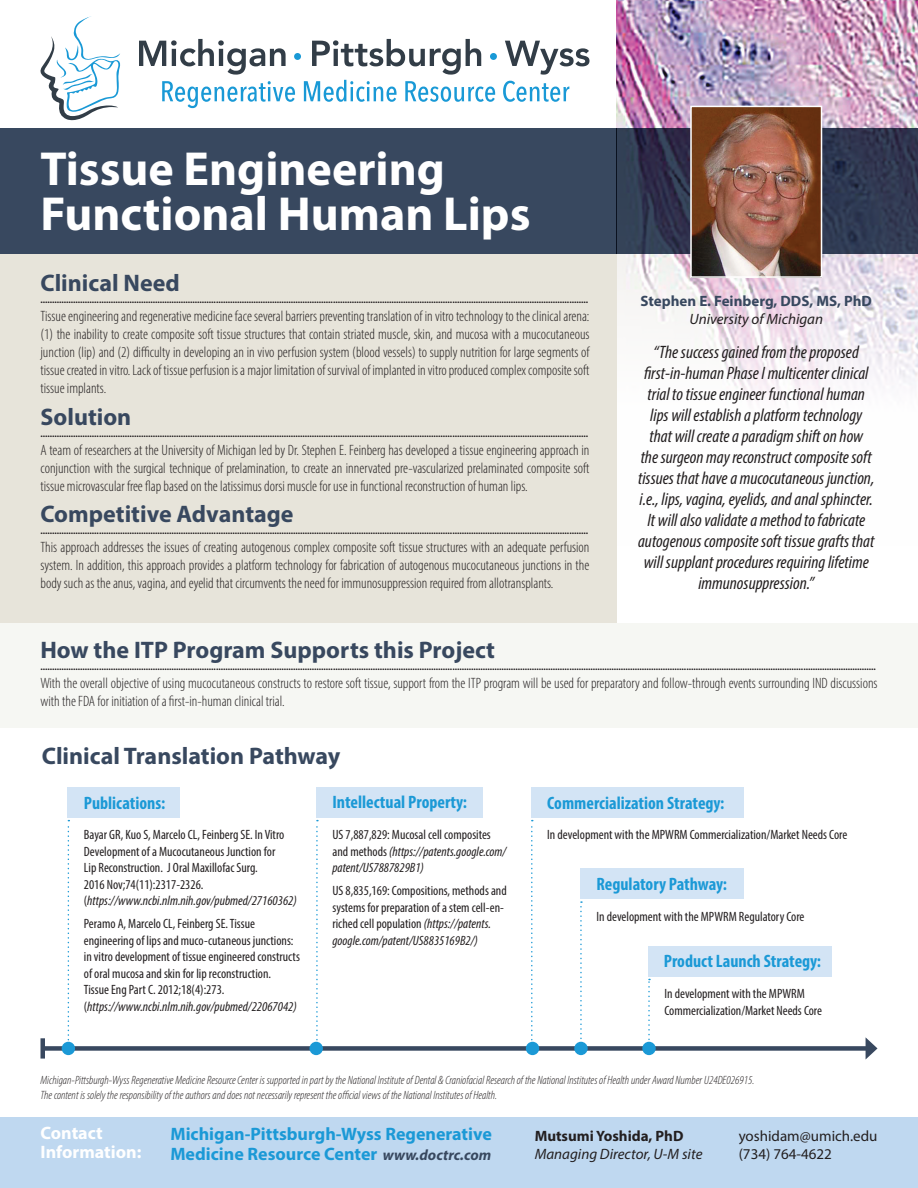
<style>
.page{position:relative;width:918px;height:1188px;background:#fff}
.page>*{position:absolute;margin:0;border:0;box-sizing:border-box;transform-origin:0 0}
.t1{font:700 48px/45px "Myriad Pro";color:#fff}
.t2{font:700 24px "Myriad Pro";color:#38485f}
.t3{font:italic condensed 18px/21px "Myriad Pro";color:#231f20;text-align:center}
.t4{font:700 condensed 18px "Myriad Pro";color:#1b99d6}
.t5{font:700 18px/19.5px "Myriad Pro";color:#1b99d6}
.t6{font:700 18px/19.5px "Myriad Pro";color:#fff}
.t7{font:300 condensed 15px/18px "Myriad Pro";color:#231f20;text-align:justify}
.t8{font:italic 15px "Myriad Pro";color:#231f20}
.t9{font:15px/18px "Myriad Pro";color:#231f20}
.t10{font:700 15px "Myriad Pro";color:#38485f}
.t11{font:700 15px "Myriad Pro";color:#231f20}
.t12{font:condensed 13.5px/16.5px "Myriad Pro";color:#231f20}
.t13{font:italic condensed 13.5px/16.5px "Myriad Pro";color:#231f20}
.t14{font:italic 300 condensed 12px/15px "Myriad Pro";color:#231f20}
.t15{font:700 9px "Myriad Pro";color:#231f20}
.s1{font-style:italic}
.s2{font-style:normal}
.s3{font-style:italic;font-size:15px;color:#38485f}
</style>
<div class="page">
<div style="left:0;top:623px;width:918px;height:105px;background:#f6f7f3"></div>
<img style="left:617px;top:0;width:301px;height:401px">
<div style="left:0;top:254px;width:616px;height:369px;background:#e7e4da"></div>
<svg style="left:616px;top:128px;width:302px;height:126px;background:#2e354e"></svg>
<div style="left:0;top:128px;width:616px;height:126px;background:#38485f"></div>
<svg style="left:139px;top:39px;width:147px;height:36px"></svg>
<svg style="left:505px;top:41px;width:84px;height:34px"></svg>
<svg style="left:162px;top:81px;width:133px;height:27px"></svg>
<svg style="left:304px;top:39px;width:191px;height:63px"></svg>
<svg style="left:503px;top:81px;width:66px;height:21px"></svg>
<div style="left:294px;top:53px;width:7px;height:7px;background:#1999d6;border-radius:50%"></div>
<div style="left:490px;top:53px;width:7px;height:7px;background:#1999d6;border-radius:50%"></div>
<svg style="left:40px;top:16px;width:81px;height:104px"></svg>
<img style="left:693px;top:109px;width:126px;height:166px">
<div style="left:690px;top:106px;width:132px;height:172px;border:2px solid #fff"></div>
<div style="left:43px;top:1046px;width:827px;height:5px;background:#38485f"></div>
<div style="left:40px;top:1038px;width:5px;height:21px;background:#38485f"></div>
<svg style="left:866px;top:1038px;width:12px;height:21px"></svg>
<svg style="left:68px;top:820px;width:1px;height:222px"></svg>
<svg style="left:316px;top:820px;width:2px;height:222px"></svg>
<svg style="left:531px;top:820px;width:2px;height:222px"></svg>
<svg style="left:648px;top:979px;width:2px;height:63px"></svg>
<svg style="left:580px;top:901px;width:2px;height:141px"></svg>
<div style="left:68px;top:787px;width:112px;height:31px;background:#d3e4f5"></div>
<div style="left:316px;top:787px;width:166px;height:31px;background:#d3e4f5"></div>
<div style="left:531px;top:787px;width:212px;height:31px;background:#d3e4f5"></div>
<div style="left:648px;top:946px;width:183px;height:31px;background:#d3e4f5"></div>
<div style="left:580px;top:869px;width:163px;height:30px;background:#d3e4f5"></div>
<div style="left:62px;top:1042px;width:13px;height:13px;background:#1b99d6;border-radius:50%"></div>
<div style="left:310px;top:1042px;width:13px;height:13px;background:#1b99d6;border-radius:50%"></div>
<div style="left:526px;top:1042px;width:13px;height:13px;background:#1b99d6;border-radius:50%"></div>
<div style="left:574px;top:1042px;width:14px;height:13px;background:#1b99d6;border-radius:50%"></div>
<div style="left:642px;top:1042px;width:14px;height:13px;background:#1b99d6;border-radius:50%"></div>
<div style="left:0;top:1117px;width:918px;height:71px;background:#bfd8f0"></div>
<h1 class="t1" style="left:40px;top:145px;width:492px">Tissue Engineering<br>Functional Human Lips</h1>
<h2 class="t2" style="left:40px;top:268px;width:141px">Clinical Need</h2>
<p class="t15" style="left:40px;top:294px;width:549px">..........................................................................................................................................................................................................................................</p>
<p class="t7" style="left:40px;top:307px;width:551px">Tissue engineering and regenerative medicine face several barriers preventing translation of in vitro technology to the clinical arena: (1) the inability to create composite soft tissue structures that contain striated muscle, skin, and mucosa with a mucocutaneous junction (lip) and (2) difficulty in developing an in vivo perfusion system (blood vessels) to supply nutrition for large segments of tissue created in vitro. Lack of tissue perfusion is a major limitation of survival of implanted in vitro produced complex composite soft tissue implants.</p>
<h2 class="t2" style="left:40px;top:401px;width:92px">Solution</h2>
<p class="t15" style="left:40px;top:428px;width:549px">..........................................................................................................................................................................................................................................</p>
<p class="t7" style="left:40px;top:441px;width:550px">A team of researchers at the University of Michigan led by Dr. Stephen E. Feinberg has developed a tissue engineering approach in conjunction with the surgical technique of prelamination, to create an innervated pre-vascularized prelaminated composite soft tissue microvascular free flap based on the latissimus dorsi muscle for use in functional reconstruction of human lips.</p>
<h2 class="t2" style="left:40px;top:499px;width:255px">Competitive Advantage</h2>
<p class="t15" style="left:40px;top:525px;width:549px">..........................................................................................................................................................................................................................................</p>
<p class="t7" style="left:40px;top:538px;width:551px">This approach addresses the issues of creating autogenous complex composite soft tissue structures with an adequate perfusion system. In addition, this approach provides a platform technology for fabrication of autogenous mucocutaneous junctions in the body such as the anus, vagina, and eyelid that circumvents the need for immunosuppression required from allotransplants.</p>
<p class="t10" style="left:640px;top:291px;width:233px">Stephen E. Feinberg, DDS, MS, PhD</p>
<p class="t8" style="left:689px;top:309px;width:135px">University of Michigan</p>
<p class="t3" style="left:638px;top:342px;width:238px">“The success gained from the proposed first-in-human Phase I multicenter clinical trial to tissue engineer functional human lips will establish a platform technology that will create a paradigm shift on how<br>the surgeon may reconstruct composite soft tissues that have a mucocutaneous junction, i.e., lips, vagina, eyelids, and anal sphincter.<br>It will also validate a method to fabricate autogenous composite soft tissue grafts that will supplant procedures requiring lifetime immunosuppression.”</p>
<h2 class="t2" style="left:40px;top:634px;width:456px">How the ITP Program Supports this Project</h2>
<p class="t15" style="left:40px;top:661px;width:837px">.....................................................................................................................................................................................................................................................................................................................................................................</p>
<p class="t7" style="left:40px;top:674px;width:839px">With the overall objective of using mucocutaneous constructs to restore soft tissue, support from the ITP program will be used for preparatory and follow-through events surrounding IND discussions with the FDA for initiation of a first-in-human clinical trial.</p>
<h2 class="t2" style="left:42px;top:740px;width:300px">Clinical Translation Pathway</h2>
<p class="t4" style="left:84px;top:791px;width:83px">Publications:</p>
<p class="t4" style="left:332px;top:791px;width:136px">Intellectual Property:</p>
<p class="t4" style="left:547px;top:791px;width:179px">Commercialization Strategy:</p>
<p class="t12" style="left:84px;top:826px;width:214px">Bayar GR, Kuo S, Marcelo CL, Feinberg SE. In Vitro Development of a Mucocutaneous Junction for<br>Lip Reconstruction. J Oral Maxillofac Surg.<br>2016 Nov;74(11):2317-2326. (<span class="s1">https://www.ncbi.nlm.nih.gov/pubmed/27160362)</span></p>
<p class="t12" style="left:84px;top:916px;width:218px">Peramo A, Marcelo CL, Feinberg SE. Tissue engineering of lips and muco-cutaneous junctions: in vitro development of tissue engineered constructs of oral mucosa and skin for lip reconstruction.<br>Tissue Eng Part C. 2012;18(4):273. (<span class="s1">https://www.ncbi.nlm.nih.gov/pubmed/22067042)</span></p>
<p class="t13" style="left:332px;top:826px;width:175px"><span class="s2">US 7,887,829: Mucosal cell composites and methods</span> (https://patents.google.com/ patent/US7887829B1)</p>
<p class="t12" style="left:332px;top:883px;width:176px">US 8,835,169: Compositions, methods and systems for preparation of a stem cell-en&shy;riched cell population <span class="s1">(https://patents. google.com/patent/US8835169B2/)</span></p>
<p class="t12" style="left:547px;top:826px;width:301px">In development with the MPWRM Commercialization/Market Needs Core</p>
<p class="t4" style="left:597px;top:873px;width:132px">Regulatory Pathway:</p>
<p class="t12" style="left:596px;top:908px;width:210px">In development with the MPWRM Regulatory Core</p>
<p class="t4" style="left:664px;top:950px;width:159px">Product Launch Strategy:</p>
<p class="t12" style="left:665px;top:985px;width:159px">In development with the MPWRM<br>Commercialization/Market Needs Core</p>
<p class="t14" style="left:40px;top:1072px;width:715px">Michigan-Pittsburgh-Wyss Regenerative Medicine Resource Center is supported in part by the National Institute of Dental &amp; Craniofacial Research of the National Institutes of Health under Award Number U24DE026915.<br>The content is solely the responsibility of the authors and does not necessarily represent the official views of the National Institutes of Health.</p>
<p class="t6" style="left:40px;top:1122px;width:102px">Contact<br>Information:</p>
<p class="t5" style="left:170px;top:1124px;width:323px">Michigan-Pittsburgh-Wyss Regenerative<br>Medicine Resource Center <span class="s3">www.doctrc.com</span></p>
<p class="t11" style="left:535px;top:1126px;width:150px">Mutsumi Yoshida, PhD</p>
<p class="t8" style="left:535px;top:1145px;width:169px">Managing Director, U-M site</p>
<p class="t9" style="left:739px;top:1127px;width:140px">yoshidam@umich.edu (734) 764-4622</p>
</div>
